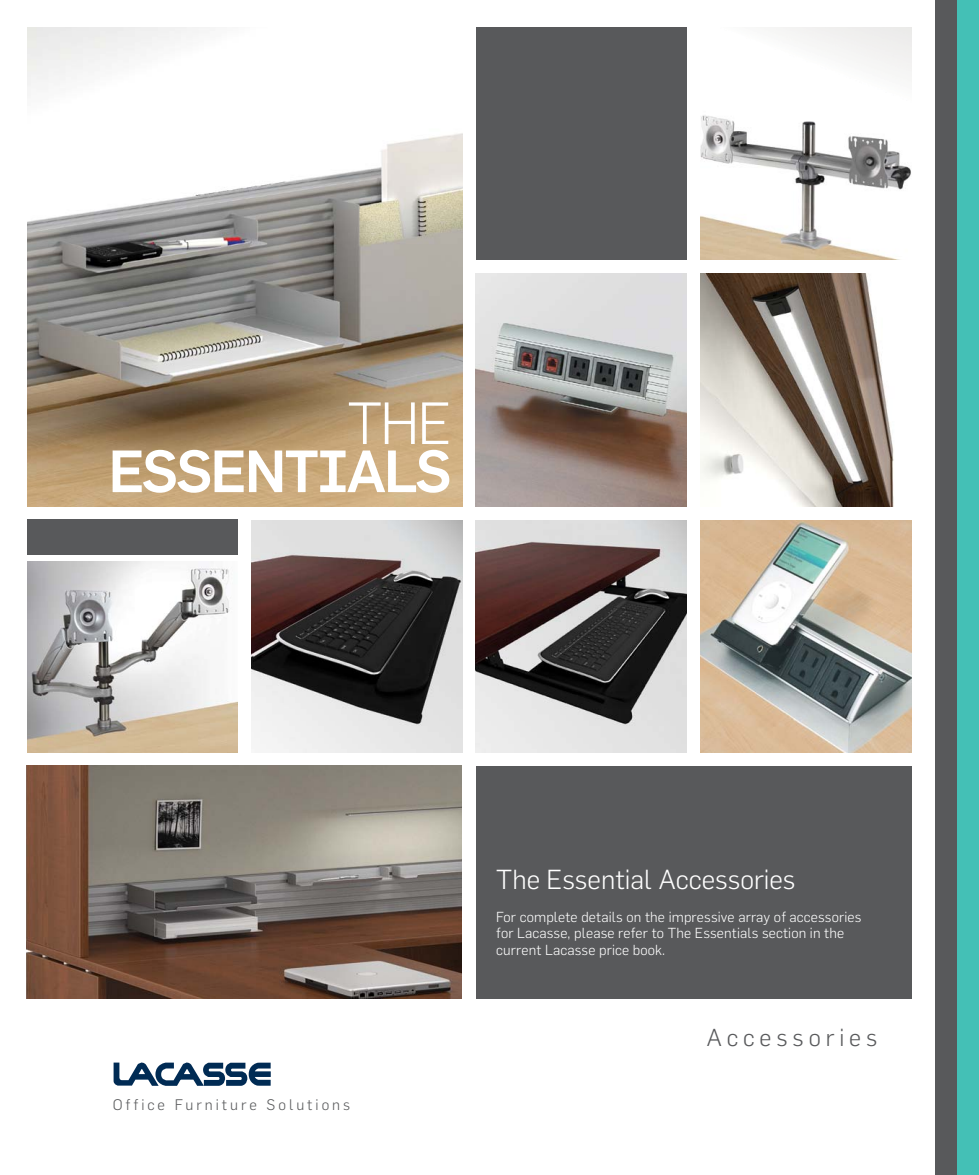
<style>
.page{position:relative;width:979px;height:1175px;background:#fff}
.page>*{position:absolute;margin:0;border:0;box-sizing:border-box;transform-origin:0 0}
.t1{font:500 58.35px "Flama";letter-spacing:-.035em;color:#fff}
.t2{font:300 58.35px "Flama";color:#fff}
.t3{font:300 27px "Flama";color:#fff}
.t4{font:300 24px "Flama";letter-spacing:.205em;color:#58595b}
.t5{font:300 15px "Flama";letter-spacing:.2em;color:#58595b}
.t6{font:300 14.25px/16.5px "Flama";letter-spacing:.01em;color:#fff}
</style>
<div class="page">
<img style="left:701px;top:111px;width:210px;height:149px">
<img style="left:27px;top:27px;width:435px;height:479px">
<div style="left:935px;top:0;width:44px;height:1174px;background:#58595b"></div>
<svg style="left:114px;top:1062px;width:157px;height:23px"></svg>
<div style="left:957px;top:0;width:22px;height:1174px;background:#44c0b6"></div>
<img style="left:251px;top:520px;width:211px;height:232px">
<img style="left:476px;top:520px;width:211px;height:232px">
<img style="left:476px;top:273px;width:211px;height:233px">
<img style="left:700px;top:520px;width:211px;height:232px">
<img style="left:700px;top:273px;width:194px;height:233px">
<div style="left:27px;top:519px;width:211px;height:36px;background:#58595b"></div>
<div style="left:476px;top:27px;width:211px;height:233px;background:#58595b"></div>
<div style="left:476px;top:766px;width:435px;height:232px;background:#58595b"></div>
<img style="left:27px;top:562px;width:211px;height:190px">
<img style="left:27px;top:766px;width:435px;height:232px">
<h1 class="t2" style="left:347px;top:389px;width:98px">The</h1>
<h1 class="t1" style="left:108px;top:436px;width:345px">ESSENTIALS</h1>
<p class="t5" style="left:113px;top:1095px;width:239px">Office Furniture Solutions</p>
<h2 class="t3" style="left:496px;top:863px;width:301px">The Essential Accessories</h2>
<p class="t6" style="left:496px;top:908px;width:366px">For complete details on the impressive array of accessories for Lacasse, please refer to The Essentials section in the current Lacasse price book.</p>
<h3 class="t4" style="left:706px;top:1023px;width:172px">Accessories</h3>
</div>
